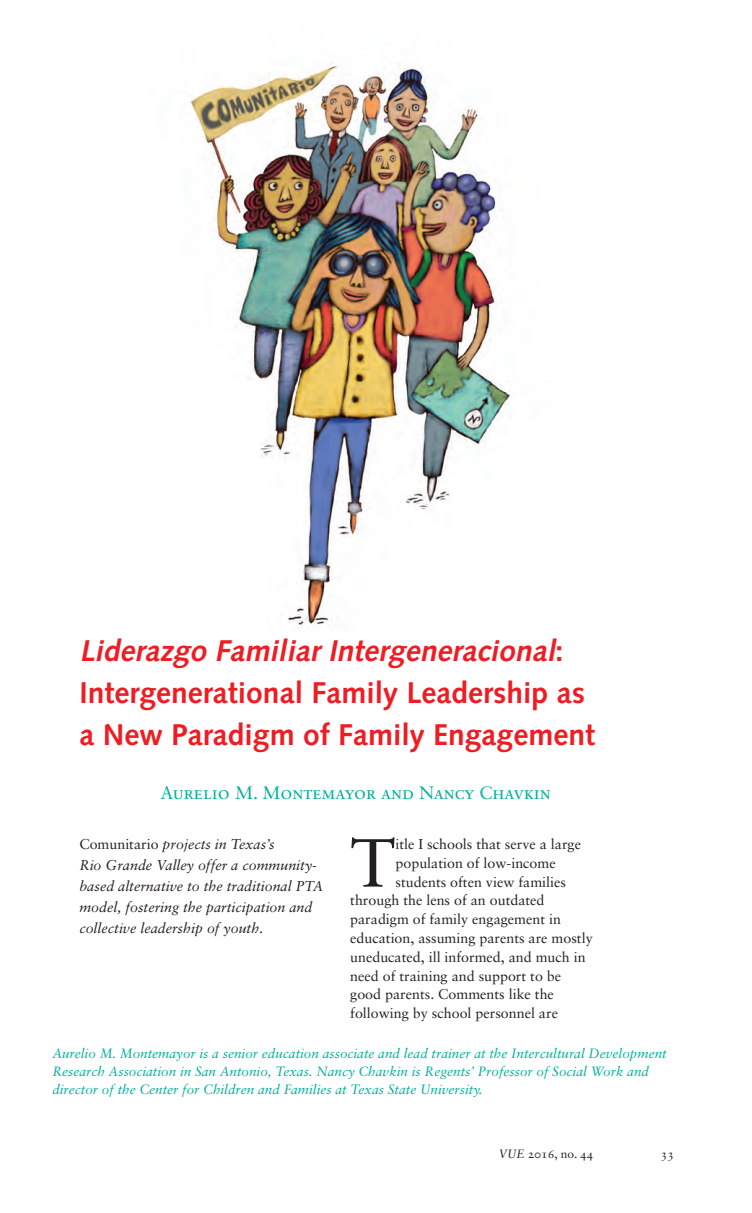
<style>
.page{position:relative;width:752px;height:1213px;background:#fff}
.page>*{position:absolute;margin:0;border:0;box-sizing:border-box;transform-origin:0 0}
.t1{font:67.95px "Sabon";color:#231f20}
.t2{font:700 30px/42px "Syntax";color:#ee1d23}
.t3{font:18px "Sabon Roman SC";color:#00af9b}
.t4{font:14.25px "Sabon";color:#231f20}
.t5{font:italic 14.25px/21px "Sabon";color:#231f20}
.t6{font:italic 13.5px/18px "Sabon";color:#00af9b}
.t7{font:12px "Sabon Roman SC";color:#231f20}
.s1{font-style:italic}
.s2{font-style:normal}
.s3{font-family:"Sabon";font-style:italic}
.s4{font-family:"Sabon"}
</style>
<div class="page">
<img style="left:190px;top:62px;width:321px;height:566px">
<h2 class="t2" style="left:79px;top:629px;width:517px"><span class="s1">Liderazgo Familiar Intergeneracional</span>:<br>Intergenerational Family Leadership as a New Paradigm of Family Engagement</h2>
<p class="t3" style="left:160px;top:782px;width:391px">Aurelio M. Montemayor and Nancy Chavkin</p>
<p class="t5" style="left:79px;top:833px;width:245px"><span class="s2">Comunitario</span> projects in Texas’s<br>Rio Grande Valley offer a community&shy;based alternative to the traditional PTA model, fostering the participation and collective leadership of youth.</p>
<h1 class="t1" style="left:350px;top:822px;width:47px">T</h1>
<p class="t4" style="left:395px;top:835px;width:187px">itle I schools that serve a large</p>
<p class="t4" style="left:395px;top:854px;width:161px">population of low-income</p>
<p class="t4" style="left:395px;top:873px;width:172px">students often view families</p>
<p class="t4" style="left:350px;top:891px;width:196px">through the lens of an outdated</p>
<p class="t4" style="left:350px;top:910px;width:212px">paradigm of family engagement in</p>
<p class="t4" style="left:350px;top:929px;width:244px">education, assuming parents are mostly</p>
<p class="t4" style="left:350px;top:948px;width:237px">uneducated, ill informed, and much in</p>
<p class="t4" style="left:350px;top:966px;width:212px">need of training and support to be</p>
<p class="t4" style="left:350px;top:985px;width:205px">good parents. Comments like the</p>
<p class="t4" style="left:350px;top:1004px;width:209px">following by school personnel are</p>
<p class="t6" style="left:52px;top:1044px;width:615px">Aurelio M. Montemayor is a senior education associate and lead trainer at the Intercultural Development<br>Research Association in San Antonio, Texas. Nancy Chavkin is Regents’ Professor of Social Work and director of the Center for Children and Families at Texas State University.</p>
<p class="t7" style="left:498px;top:1145px;width:97px"><span class="s3">VUE</span> 2016, <span class="s4">no</span>. 44</p>
<p class="t7" style="left:660px;top:1145px;width:15px">33</p>
</div>
